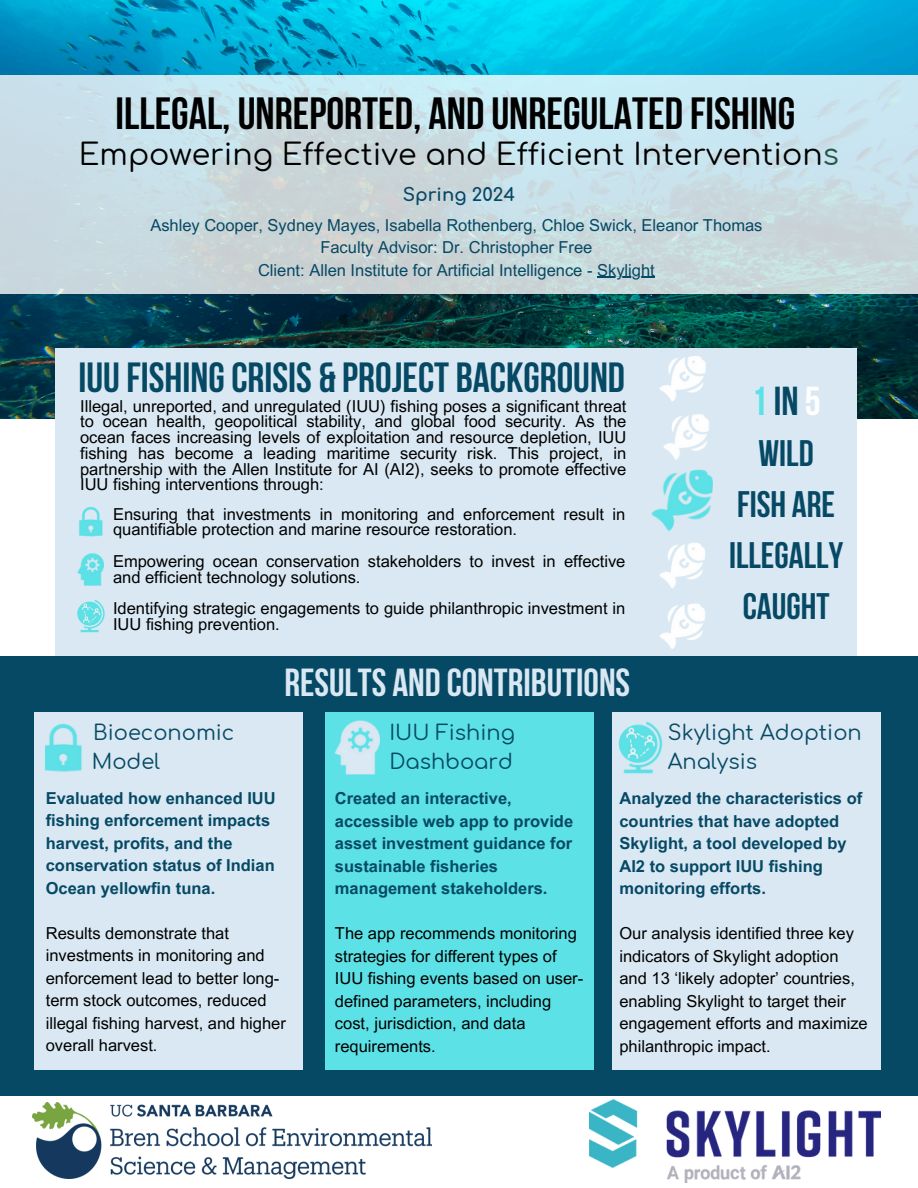
<style>
.page{position:relative;width:918px;height:1188px;background:#fff}
.page>*{position:absolute;margin:0;border:0;box-sizing:border-box;transform-origin:0 0}
.t1{font:700 45px "Bebas Neue";color:#000}
.t2{font:700 42px "Bebas Neue";color:#064965}
.t3{font:700 40.2px "Bebas Neue";color:#064965}
.t4{font:700 39px "Bebas Neue";color:#d9e8f2}
.t5{font:700 36.75px/51.2px "Bebas Neue";color:#064965;text-align:center}
.t6{font:30px "Comfortaa";color:#000}
.t7{font:21px/29.2px "Comfortaa";color:#064965}
.t8{font:700 18px "Comfortaa";color:#064965}
.t9{font:16.5px/22.5px "Arial MT Pro";color:#000}
.t10{font:700 16.5px/22.5px "Arial MT Pro";color:#064965}
.t11{font:16.5px "Arial MT Pro";color:#064965}
.s1{color:#265849}
.s2{color:#5ce1e6}
.s3{color:#fff}
</style>
<div class="page">
<img style="left:0;top:0;width:918px;height:418px">
<svg style="left:0;top:76px;width:918px;height:218px;background:#c9dde3"></svg>
<div style="left:56px;top:348px;width:801px;height:309px;background:#d9e8f2"></div>
<img style="left:33px;top:1103px;width:399px;height:75px">
<div style="left:0;top:656px;width:918px;height:440px;background:#064965"></div>
<div style="left:34px;top:712px;width:269px;height:358px;background:#d9e8f2"></div>
<div style="left:325px;top:712px;width:268px;height:358px;background:#5ce1e6"></div>
<div style="left:612px;top:712px;width:269px;height:358px;background:#d9e8f2"></div>
<img style="left:78px;top:554px;width:26px;height:31px">
<img style="left:79px;top:506px;width:24px;height:31px">
<img style="left:77px;top:599px;width:28px;height:34px">
<img style="left:45px;top:723px;width:37px;height:49px">
<img style="left:618px;top:721px;width:45px;height:53px">
<img style="left:651px;top:356px;width:62px;height:293px">
<img style="left:335px;top:720px;width:45px;height:54px">
<img style="left:589px;top:1099px;width:291px;height:83px">
<hr style="left:597px;top:277px;width:58px;height:1px;background:#064965">
<p class="t1" style="left:116px;top:95px;width:681px">ILLEGAL, UNREPORTED, AND UNREGULATED FISHING</p>
<p class="t6" style="left:79px;top:139px;width:762px">Empowering Effective and Efficient Intervention<span class="s1">s</span></p>
<p class="t8" style="left:403px;top:185px;width:114px">Spring 2024</p>
<p class="t11" style="left:150px;top:219px;width:614px">Ashley Cooper, Sydney Mayes, Isabella Rothenberg, Chloe Swick, Eleanor Thomas</p>
<p class="t11" style="left:320px;top:241px;width:274px">Faculty Advisor: Dr. Christopher Free</p>
<p class="t11" style="left:258px;top:264px;width:398px">Client: Allen Institute for Artificial Intelligence - Skylight</p>
<h2 class="t2" style="left:79px;top:360px;width:548px">IUUFISHINGCRISIS &amp; PROJECT BACKGROUND</h2>
<h5 class="t3" style="left:752px;top:385px;width:71px"><span class="s2">1</span>IN<span class="s3">5</span></h5>
<h5 class="t5" style="left:729px;top:431px;width:116px">WILD<br>FISH ARE<br>ILLEGALLY<br>CAUGHT</h5>
<p class="t9" style="left:80px;top:400px;width:548px;line-height:15.8px;text-align:justify">Illegal, unreported, and unregulated (IUU) fishing poses a significant threat to ocean health, geopolitical stability, and global food security. As the ocean faces increasing levels of exploitation and resource depletion, IUU fishing has become a leading maritime security risk. This project, in partnership with the Allen Institute for AI (AI2), seeks to promote effective IUU fishing interventions through:</p>
<p class="t9" style="left:113px;top:508px;width:514px;line-height:15.8px">Ensuring that investments in monitoring and enforcement result in quantifiable protection and marine resource restoration.</p>
<p class="t9" style="left:113px;top:555px;width:514px;line-height:15.8px">Empowering ocean conservation stakeholders to invest in effective and efficient technology solutions.</p>
<h5 class="t9" style="left:113px;top:603px;width:514px;line-height:15.8px">Identifying strategic engagements to guide philanthropic investment in<br>IUU fishing prevention.</h5>
<h6 class="t4" style="left:285px;top:667px;width:347px">RESULTS AND CONTRIBUTIONS</h6>
<p class="t7" style="left:389px;top:718px;width:127px">IUU Fishing<br>Dashboard</p>
<p class="t7" style="left:668px;top:718px;width:195px">Skylight Adoption<br>Analysis</p>
<h5 class="t10" style="left:335px;top:789px;width:240px">Created an interactive, accessible web app to provide asset investment guidance for sustainable fisheries management stakeholders.</h5>
<h6 class="t9" style="left:335px;top:924px;width:250px">The app recommends monitoring strategies for different types of<br>IUU fishing events based on user&shy;defined parameters, including cost, jurisdiction, and data requirements.</h6>
<p class="t7" style="left:92px;top:718px;width:144px">Bioeconomic<br>Model</p>
<p class="t10" style="left:46px;top:789px;width:231px">Evaluated how enhanced IUU fishing enforcement impacts harvest, profits, and the conservation status of Indian<br>Ocean yellowfin tuna.</p>
<p class="t9" style="left:46px;top:924px;width:242px">Results demonstrate that investments in monitoring and enforcement lead to better long&shy;term stock outcomes, reduced illegal fishing harvest, and higher overall harvest.</p>
<p class="t10" style="left:619px;top:789px;width:244px">Analyzed the characteristics of countries that have adopted<br>Skylight, a tool developed by<br>AI2 to support IUU fishing monitoring efforts.</p>
<p class="t9" style="left:619px;top:924px;width:250px">Our analysis identified three key indicators of Skylight adoption and 13 ‘likely adopter’ countries, enabling Skylight to target their engagement efforts and maximize philanthropic impact.</p>
</div>
